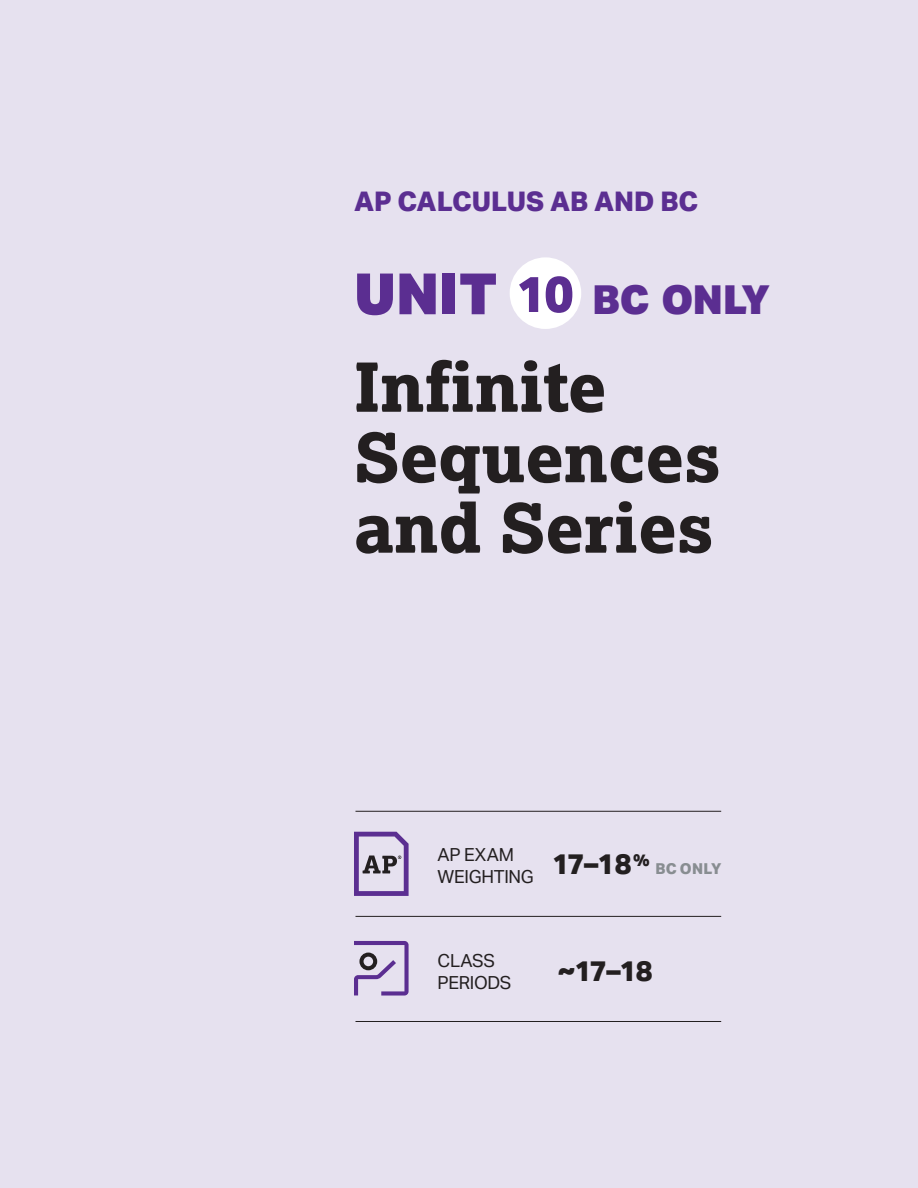
<style>
.page{position:relative;width:918px;height:1188px;background:#e6e1ef}
.page>*{position:absolute;margin:0;border:0;box-sizing:border-box;transform-origin:0 0}
.t1{font:800 67.5px/70.5px "Lexia";color:#231f20}
.t2{font:900 57px "Aktiv Grotesk";color:#5b2e91}
.t3{font:800 50.4px "Aktiv Grotesk";color:#5b2e91}
.t4{font:900 39.9px "Aktiv Grotesk";letter-spacing:-.005em;color:#5b2e91}
.t5{font:800 28.5px "Aktiv Grotesk";color:#231f20}
.t6{font:800 27px "Aktiv Grotesk";color:#5b2e91}
.t7{font:18px/22.5px "Aktiv Grotesk";letter-spacing:-.015em;color:#231f20}
.t8{font:800 15px "Aktiv Grotesk";letter-spacing:.015em;color:#888d91}
.s1{font-size:28.5px;color:#231f20}
</style>
<div class="page">
<div style="left:510px;top:257px;width:71px;height:72px;background:#fff;border-radius:50%"></div>
<svg style="left:354px;top:832px;width:55px;height:64px"></svg>
<svg style="left:354px;top:941px;width:55px;height:55px"></svg>
<hr style="left:356px;top:811px;width:365px;height:1px;background:#231f20">
<hr style="left:356px;top:916px;width:365px;height:1px;background:#231f20">
<hr style="left:356px;top:1021px;width:365px;height:1px;background:#231f20">
<div style="left:27px;top:114px;width:36px;height:37px;border:1px solid #231f20;border-radius:50%"></div>
<div style="left:27px;top:578px;width:36px;height:37px;border:1px solid #231f20;border-radius:50%"></div>
<div style="left:27px;top:1037px;width:36px;height:37px;border:1px solid #231f20;border-radius:50%"></div>
<h3 class="t6" style="left:354px;top:184px;width:346px">AP CALCULUS AB AND BC</h3>
<h2 class="t2" style="left:354px;top:257px;width:145px">UNIT</h2>
<h3 class="t4" style="left:593px;top:274px;width:179px">BC ONLY</h3>
<h3 class="t3" style="left:516px;top:262px;width:60px">10</h3>
<h1 class="t1" style="left:354px;top:351px;width:369px">Infinite<br>Sequences and Series</h1>
<p class="t7" style="left:438px;top:843px;width:98px">AP EXAM<br>WEIGHTING</p>
<p class="t8" style="left:552px;top:859px;width:171px"><span class="s1">17–18</span><sup>%</sup> BC ONLY</p>
<p class="t7" style="left:438px;top:949px;width:75px">CLASS<br>PERIODS</p>
<h3 class="t5" style="left:558px;top:952px;width:96px">~17–18</h3>
</div>
